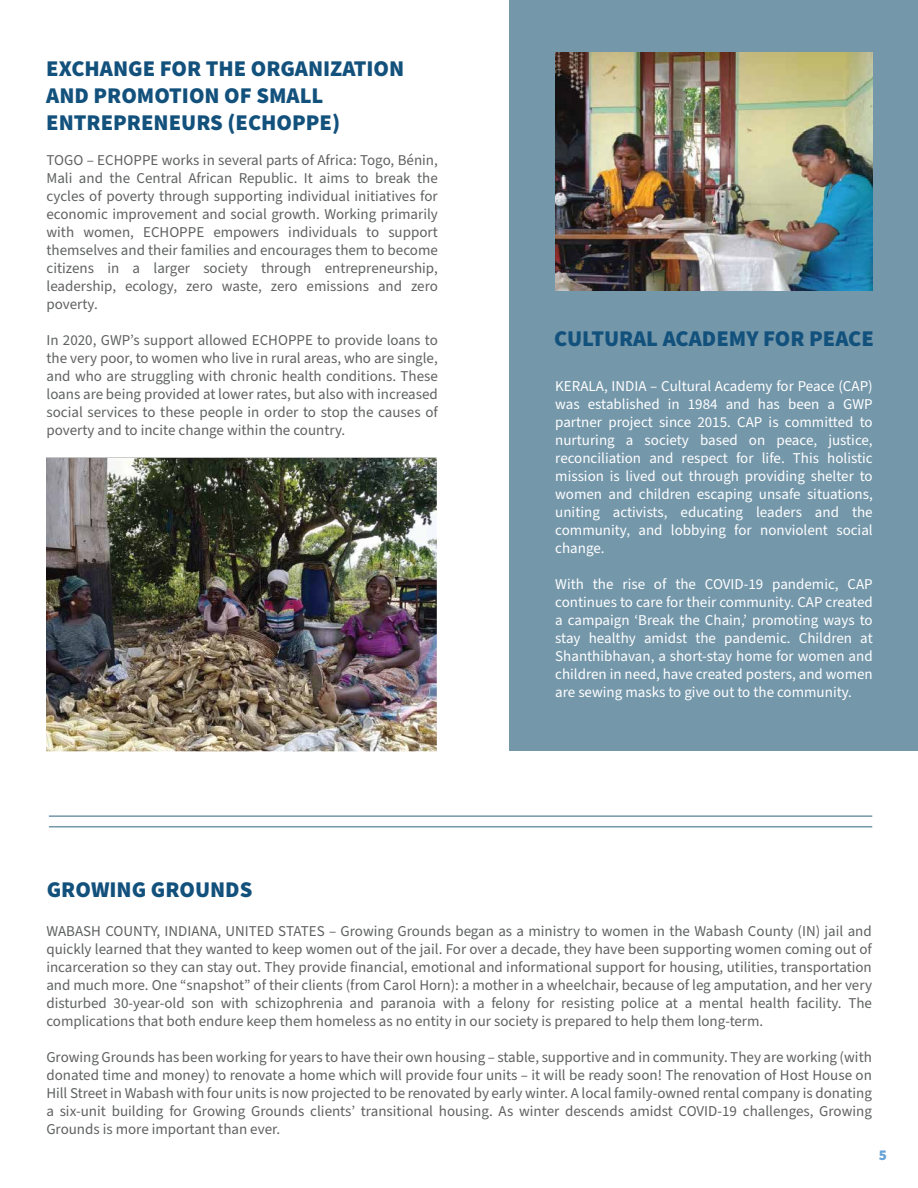
<style>
.page{position:relative;width:918px;height:1188px;background:#fff}
.page>*{position:absolute;margin:0;border:0;box-sizing:border-box;transform-origin:0 0}
.t1{font:900 22.5px/27px "Source Sans Pro";color:#13517d}
.t2{font:15px/18px "Source Sans Pro";color:#606161;text-align:justify}
.t3{font:15px/18px "Source Sans Pro";color:#fff;text-align:justify}
.t4{font:900 15px "Source Sans Pro";color:#67a2d7}
</style>
<div class="page">
<img style="left:46px;top:458px;width:390px;height:294px">
<div style="left:510px;top:0;width:408px;height:751px;background:#7497aa"></div>
<hr style="left:49px;top:815px;width:823px;height:2px;background:#7497aa">
<hr style="left:49px;top:826px;width:823px;height:2px;background:#7497aa">
<img style="left:555px;top:52px;width:318px;height:238px">
<h1 class="t1" style="left:46px;top:55px;width:359px">EXCHANGE FOR THE ORGANIZATION<br>AND PROMOTION OF SMALL<br>ENTREPRENEURS (ECHOPPE)</h1>
<p class="t2" style="left:47px;top:151px;width:393px">TOGO – ECHOPPE works in several parts of Africa: Togo, Bénin, Mali and the Central African Republic. It aims to break the cycles of poverty through supporting individual initiatives for economic improvement and social growth. Working primarily with women, ECHOPPE empowers individuals to support themselves and their families and encourages them to become citizens in a larger society through entrepreneurship, leadership, ecology, zero waste, zero emissions and zero poverty.</p>
<p class="t2" style="left:47px;top:331px;width:393px">In 2020, GWP’s support allowed ECHOPPE to provide loans to the very poor, to women who live in rural areas, who are single, and who are struggling with chronic health conditions. These loans are being provided at lower rates, but also with increased social services to these people in order to stop the causes of poverty and to incite change within the country.</p>
<h1 class="t1" style="left:47px;top:877px;width:207px">GROWING GROUNDS</h1>
<h1 class="t1" style="left:554px;top:326px;width:321px">CULTURAL ACADEMY FOR PEACE</h1>
<p class="t3" style="left:555px;top:377px;width:319px">KERALA, INDIA – Cultural Academy for Peace (CAP) was established in 1984 and has been a GWP partner project since 2015. CAP is committed to nurturing a society based on peace, justice, reconciliation and respect for life. This holistic mission is lived out through providing shelter to women and children escaping unsafe situations, uniting activists, educating leaders and the community, and lobbying for nonviolent social change.</p>
<p class="t3" style="left:555px;top:575px;width:319px">With the rise of the COVID-19 pandemic, CAP continues to care for their community. CAP created a campaign ‘Break the Chain,’ promoting ways to stay healthy amidst the pandemic. Children at Shanthibhavan, a short-stay home for women and children in need, have created posters, and women are sewing masks to give out to the community.</p>
<p class="t2" style="left:46px;top:923px;width:827px">WABASH COUNTY, INDIANA, UNITED STATES – Growing Grounds began as a ministry to women in the Wabash County (IN) jail and quickly learned that they wanted to keep women out of the jail. For over a decade, they have been supporting women coming out of incarceration so they can stay out. They provide financial, emotional and informational support for housing, utilities, transportation and much more. One “snapshot” of their clients (from Carol Horn): a mother in a wheelchair, because of leg amputation, and her very disturbed 30-year-old son with schizophrenia and paranoia with a felony for resisting police at a mental health facility. The complications that both endure keep them homeless as no entity in our society is prepared to help them long-term.</p>
<p class="t2" style="left:46px;top:1049px;width:827px">Growing Grounds has been working for years to have their own housing – stable, supportive and in community. They are working (with donated time and money) to renovate a home which will provide four units – it will be ready soon! The renovation of Host House on Hill Street in Wabash with four units is now projected to be renovated by early winter. A local family-owned rental company is donating a six-unit building for Growing Grounds clients’ transitional housing. As winter descends amidst COVID-19 challenges, Growing Grounds is more important than ever.</p>
<p class="t4" style="left:879px;top:1145px;width:10px">5</p>
</div>
